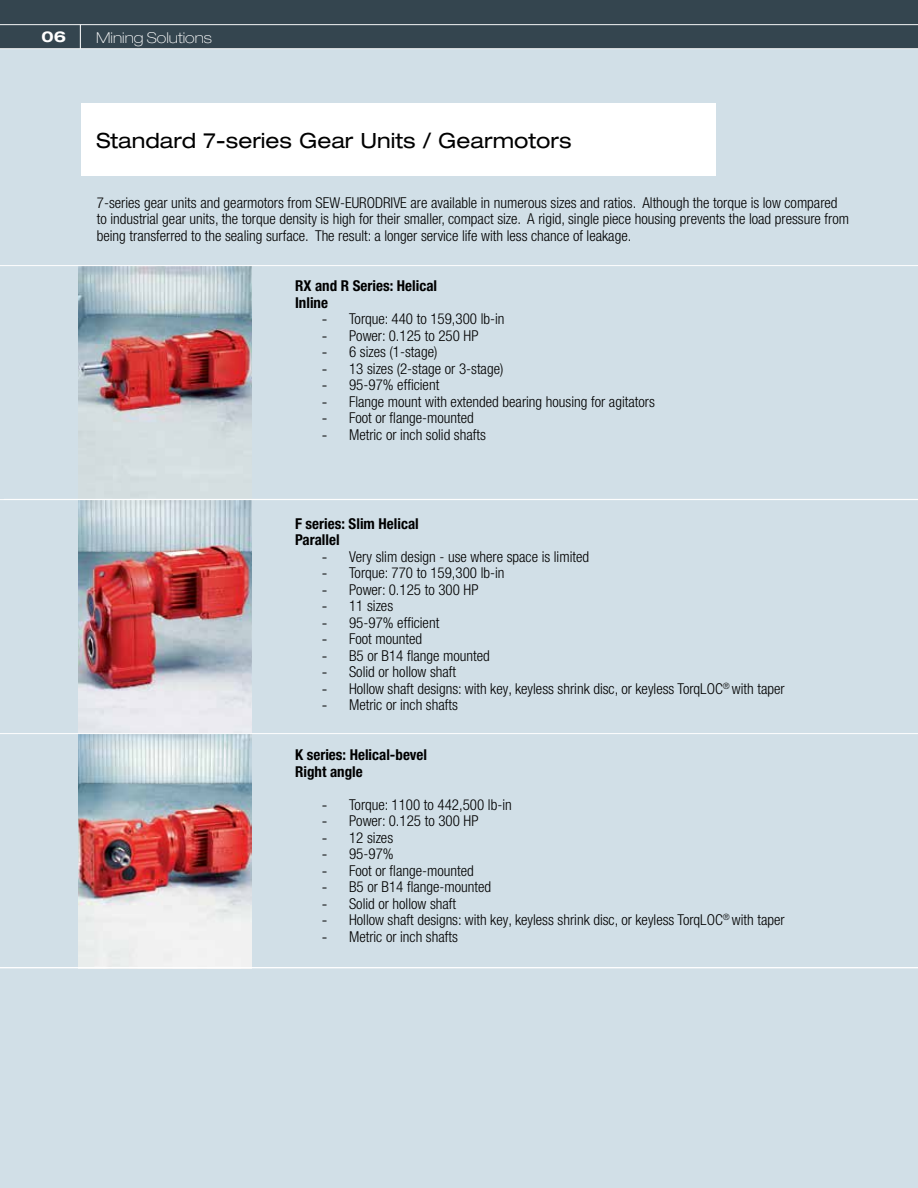
<style>
.page{position:relative;width:918px;height:1188px;background:#fff}
.page>*{position:absolute;margin:0;border:0;box-sizing:border-box;transform-origin:0 0}
.t1{font:expanded 21px "Helvetica Neue LT Pro";color:#000}
.t2{font:300 condensed 15px/16.5px "Helvetica Neue LT Pro";color:#000}
.t3{font:700 condensed 15px/16.5px "Helvetica Neue LT Pro";color:#000}
.t4{font:100 expanded 15px "Helvetica Neue LT Pro";color:#fff}
.t5{font:700 expanded 15px "Helvetica Neue LT Pro";color:#fff}
.s1{font-family:"Century Gothic";font-weight:400;font-stretch:normal}
</style>
<div class="page">
<div style="left:0;top:30px;width:918px;height:1158px;background:#d1dfe7"></div>
<div style="left:0;top:0;width:918px;height:49px;background:#34454f"></div>
<hr style="left:0;top:24px;width:918px;height:1px;background:#fff">
<hr style="left:0;top:48px;width:918px;height:1px;background:#fff">
<svg style="left:80px;top:25px;width:1px;height:24px"></svg>
<div style="left:82px;top:104px;width:634px;height:72px;background:#fff"></div>
<img style="left:79px;top:266px;width:172px;height:466px">
<img style="left:79px;top:734px;width:172px;height:233px">
<hr style="left:0;top:733px;width:918px;height:1px;background:#fff">
<hr style="left:0;top:499px;width:918px;height:1px;background:#fff">
<hr style="left:0;top:265px;width:918px;height:1px;background:#fff">
<hr style="left:0;top:967px;width:918px;height:1px;background:#fff">
<p class="t5" style="left:42px;top:27px;width:26px">06</p>
<p class="t4" style="left:96px;top:28px;width:117px">Mining Solutions</p>
<h1 class="t1" style="left:96px;top:127px;width:477px">Standard 7-series Gear Units / Gearmotors</h1>
<p class="t2" style="left:97px;top:194px;width:754px">7-series gear units and gearmotors from SEW-EURODRIVE are available in numerous sizes and ratios. Although the torque is low compared to industrial gear units, the torque density is high for their smaller, compact size. A rigid, single piece housing prevents the load pressure from being transferred to the sealing surface. The result: a longer service life with less chance of leakage.</p>
<p class="t3" style="left:295px;top:278px;width:144px">RX and R Series: Helical<br>Inline</p>
<p class="t2" style="left:322px;top:311px;width:184px"><span class="s1">-</span> Torque: 440 to 159,300 lb-in</p>
<p class="t2" style="left:322px;top:327px;width:158px"><span class="s1">-</span> Power: 0.125 to 250 HP</p>
<p class="t2" style="left:322px;top:344px;width:117px"><span class="s1">-</span> 6 sizes (1-stage)</p>
<p class="t2" style="left:322px;top:360px;width:183px"><span class="s1">-</span> 13 sizes (2-stage or 3-stage)</p>
<p class="t2" style="left:322px;top:377px;width:119px"><span class="s1">-</span> 95-97% efficient</p>
<p class="t2" style="left:322px;top:393px;width:334px"><span class="s1">-</span> Flange mount with extended bearing housing for agitators</p>
<p class="t2" style="left:322px;top:410px;width:153px"><span class="s1">-</span> Foot or flange-mounted</p>
<p class="t2" style="left:322px;top:426px;width:165px"><span class="s1">-</span> Metric or inch solid shafts</p>
<p class="t3" style="left:295px;top:515px;width:125px">F series: Slim Helical<br>Parallel</p>
<p class="t2" style="left:322px;top:548px;width:269px"><span class="s1">-</span> Very slim design - use where space is limited</p>
<p class="t2" style="left:322px;top:564px;width:184px"><span class="s1">-</span> Torque: 770 to 159,300 lb-in</p>
<p class="t2" style="left:322px;top:581px;width:158px"><span class="s1">-</span> Power: 0.125 to 300 HP</p>
<p class="t2" style="left:322px;top:597px;width:73px"><span class="s1">-</span> 11 sizes</p>
<p class="t2" style="left:322px;top:614px;width:119px"><span class="s1">-</span> 95-97% efficient</p>
<p class="t2" style="left:322px;top:630px;width:102px"><span class="s1">-</span> Foot mounted</p>
<p class="t2" style="left:322px;top:647px;width:169px"><span class="s1">-</span> B5 or B14 flange mounted</p>
<p class="t2" style="left:322px;top:663px;width:136px"><span class="s1">-</span> Solid or hollow shaft</p>
<p class="t2" style="left:322px;top:680px;width:464px"><span class="s1">-</span> Hollow shaft designs: with key, keyless shrink disc, or keyless TorqLOC<sup>®</sup> with taper</p>
<p class="t2" style="left:322px;top:696px;width:137px"><span class="s1">-</span> Metric or inch shafts</p>
<p class="t3" style="left:295px;top:747px;width:134px">K series: Helical-bevel<br>Right angle</p>
<p class="t2" style="left:322px;top:796px;width:191px"><span class="s1">-</span> Torque: 1100 to 442,500 lb-in</p>
<p class="t2" style="left:322px;top:813px;width:158px"><span class="s1">-</span> Power: 0.125 to 300 HP</p>
<p class="t2" style="left:322px;top:829px;width:73px"><span class="s1">-</span> 12 sizes</p>
<p class="t2" style="left:322px;top:846px;width:73px"><span class="s1">-</span> 95-97%</p>
<p class="t2" style="left:322px;top:862px;width:153px"><span class="s1">-</span> Foot or flange-mounted</p>
<p class="t2" style="left:322px;top:879px;width:171px"><span class="s1">-</span> B5 or B14 flange-mounted</p>
<p class="t2" style="left:322px;top:895px;width:136px"><span class="s1">-</span> Solid or hollow shaft</p>
<p class="t2" style="left:322px;top:912px;width:464px"><span class="s1">-</span> Hollow shaft designs: with key, keyless shrink disc, or keyless TorqLOC<sup>®</sup> with taper</p>
<p class="t2" style="left:322px;top:928px;width:137px"><span class="s1">-</span> Metric or inch shafts</p>
</div>
